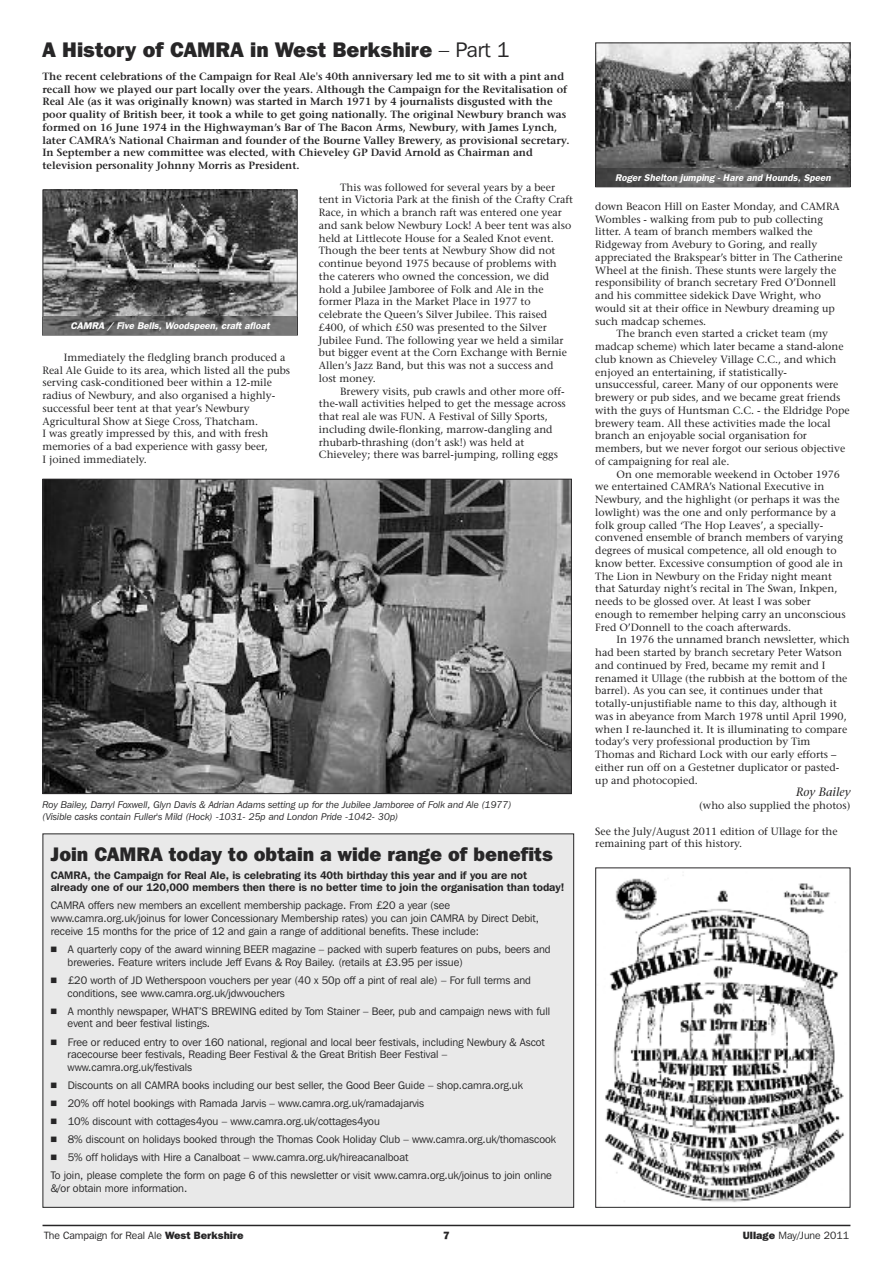
<style>
.page{position:relative;width:893px;height:1263px;background:#fff}
.page>*{position:absolute;margin:0;border:0;box-sizing:border-box;transform-origin:0 0}
.t1{font:800 21px "Franklin Gothic IT Cby BT";color:#272627}
.t2{font:800 19.5px "Franklin Gothic IT Cby BT";color:#272627}
.t3{font:italic 12px "Stone Serif";color:#272627}
.t4{font:10.8px/12.8px "Franklin Gothic IT Cby BT";color:#272627}
.t5{font:600 10.8px/12.8px "Franklin Gothic IT Cby BT";color:#272627}
.t6{font:10.5px/12.8px "Stone Serif";color:#272627}
.t7{font:600 10.5px/12.8px "Stone Serif";color:#272627}
.t8{font:10.5px "Franklin Gothic IT Cby BT";color:#272627}
.t9{font:800 10.5px "Franklin Gothic IT Cby BT";color:#272627}
.t10{font:italic 9.75px/11.2px "Franklin Gothic IT Cby BT";color:#272627}
.t11{font:italic 600 9.75px "Franklin Gothic";letter-spacing:.005em;color:#fff}
.s1{font-weight:400}
.s2{font-weight:800}
</style>
<div class="page">
<hr style="left:43px;top:1225px;width:807px;height:1px;background:#272627">
<img style="left:45px;top:192px;width:251px;height:125px">
<div style="left:43px;top:190px;width:255px;height:145px;border:1px solid #272627"></div>
<div style="left:43px;top:834px;width:531px;height:373px;background:#e9e9e9"></div>
<img style="left:605px;top:875px;width:239px;height:327px">
<div style="left:595px;top:867px;width:255px;height:341px;border:1px solid #272627"></div>
<img style="left:597px;top:45px;width:251px;height:123px">
<div style="left:595px;top:43px;width:255px;height:144px;border:1px solid #272627"></div>
<img style="left:45px;top:481px;width:525px;height:311px">
<div style="left:43px;top:479px;width:529px;height:315px;border:1px solid #272627"></div>
<svg style="left:595px;top:168px;width:255px;height:19px"></svg>
<img style="left:596px;top:168px;width:254px;height:18px">
<hr style="left:43px;top:335px;width:255px;height:1px;background:#939393">
<svg style="left:43px;top:317px;width:255px;height:18px"></svg>
<img style="left:43px;top:317px;width:254px;height:17px">
<h1 class="t1" style="left:43px;top:43px;width:468px">A History of CAMRA in West Berkshire <span class="s1">– Part 1</span></h1>
<p class="t7" style="left:43px;top:71px;width:528px">The recent celebrations of the Campaign for Real Ale's 40th anniversary led me to sit with a pint and recall how we played our part locally over the years. Although the Campaign for the Revitalisation of Real Ale (as it was originally known) was started in March 1971 by 4 journalists disgusted with the poor quality of British beer, it took a while to get going nationally. The original Newbury branch was formed on 16 June 1974 in the Highwayman’s Bar of The Bacon Arms, Newbury, with James Lynch, later CAMRA’s National Chairman and founder of the Bourne Valley Brewery, as provisional secretary.<br>In September a new committee was elected, with Chieveley GP David Arnold as Chairman and television personality Johnny Morris as President.</p>
<p class="t11" style="left:70px;top:319px;width:201px">CAMRA / Five Bells, Woodspeen, craft afloat</p>
<p class="t6" style="left:43px;top:352px;width:249px;text-indent:21px">Immediately the fledgling branch produced a Real Ale Guide to its area, which listed all the pubs serving cask-conditioned beer within a 12-mile radius of Newbury, and also organised a highly&shy;successful beer tent at that year’s Newbury Agricultural Show at Siege Cross, Thatcham.<br>I was greatly impressed by this, and with fresh memories of a bad experience with gassy beer,<br>I joined immediately.</p>
<p class="t6" style="left:319px;top:182px;width:256px;text-indent:21px">This was followed for several years by a beer tent in Victoria Park at the finish of the Crafty Craft Race, in which a branch raft was entered one year and sank below Newbury Lock! A beer tent was also held at Littlecote House for a Sealed Knot event.<br>Though the beer tents at Newbury Show did not continue beyond 1975 because of problems with the caterers who owned the concession, we did hold a Jubilee Jamboree of Folk and Ale in the former Plaza in the Market Place in 1977 to celebrate the Queen’s Silver Jubilee. This raised £400, of which £50 was presented to the Silver Jubilee Fund. The following year we held a similar but bigger event at the Corn Exchange with Bernie Allen’s Jazz Band, but this was not a success and lost money.</p>
<p class="t6" style="left:319px;top:386px;width:248px;text-indent:21px">Brewery visits, pub crawls and other more off&shy;the-wall activities helped to get the message across that real ale was FUN. A Festival of Silly Sports, including dwile-flonking, marrow-dangling and rhubarb-thrashing (don’t ask!) was held at Chieveley; there was barrel-jumping, rolling eggs</p>
<p class="t10" style="left:43px;top:800px;width:470px">Roy Bailey, Darryl Foxwell, Glyn Davis &amp; Adrian Adams setting up for the Jubilee Jamboree of Folk and Ale (1977) (Visible casks contain Fuller's Mild (Hock) -1031- 25p and London Pride -1042- 30p)</p>
<h2 class="t2" style="left:51px;top:847px;width:504px">Join CAMRA today to obtain a wide range of benefits</h2>
<p class="t5" style="left:51px;top:869px;width:515px">CAMRA, the Campaign for Real Ale, is celebrating its 40th birthday this year and if you are not already one of our 120,000 members then there is no better time to join the organisation than today!</p>
<p class="t4" style="left:51px;top:900px;width:490px">CAMRA offers new members an excellent membership package. From £20 a year (see www.camra.org.uk/joinus for lower Concessionary Membership rates) you can join CAMRA by Direct Debit, receive 15 months for the price of 12 and gain a range of additional benefits. These include:</p>
<p class="t4" style="left:68px;top:944px;width:484px">A quarterly copy of the award winning BEER magazine – packed with superb features on pubs, beers and breweries. Feature writers include Jeff Evans &amp; Roy Bailey. (retails at £3.95 per issue)</p>
<p class="t4" style="left:68px;top:975px;width:465px">£20 worth of JD Wetherspoon vouchers per year (40 x 50p off a pint of real ale) – For full terms and conditions, see www.camra.org.uk/jdwvouchers</p>
<p class="t4" style="left:68px;top:1005px;width:484px">A monthly newspaper, WHAT’S BREWING edited by Tom Stainer – Beer, pub and campaign news with full event and beer festival listings.</p>
<p class="t4" style="left:68px;top:1036px;width:479px">Free or reduced entry to over 160 national, regional and local beer festivals, including Newbury &amp; Ascot racecourse beer festivals, Reading Beer Festival &amp; the Great British Beer Festival – www.camra.org.uk/festivals</p>
<p class="t4" style="left:68px;top:1080px;width:457px">Discounts on all CAMRA books including our best seller, the Good Beer Guide – shop.camra.org.uk</p>
<p class="t4" style="left:68px;top:1098px;width:358px">20% off hotel bookings with Ramada Jarvis – www.camra.org.uk/ramadajarvis</p>
<p class="t4" style="left:68px;top:1116px;width:314px">10% discount with cottages4you – www.camra.org.uk/cottages4you</p>
<p class="t4" style="left:68px;top:1134px;width:490px">8% discount on holidays booked through the Thomas Cook Holiday Club – www.camra.org.uk/thomascook</p>
<p class="t4" style="left:68px;top:1152px;width:342px">5% off holidays with Hire a Canalboat – www.camra.org.uk/hireacanalboat</p>
<p class="t4" style="left:51px;top:1170px;width:503px">To join, please complete the form on page 6 of this newsletter or visit www.camra.org.uk/joinus to join online</p>
<p class="t4" style="left:51px;top:1183px;width:138px">&amp;/or obtain more information.</p>
<p class="t11" style="left:615px;top:172px;width:217px">Roger Shelton jumping - Hare and Hounds, Speen</p>
<p class="t6" style="left:595px;top:201px;width:249px">down Beacon Hill on Easter Monday, and CAMRA Wombles - walking from pub to pub collecting litter. A team of branch members walked the Ridgeway from Avebury to Goring, and really appreciated the Brakspear’s bitter in The Catherine Wheel at the finish. These stunts were largely the responsibility of branch secretary Fred O’Donnell and his committee sidekick Dave Wright, who would sit at their office in Newbury dreaming up such madcap schemes.</p>
<p class="t6" style="left:595px;top:328px;width:256px;text-indent:21px">The branch even started a cricket team (my madcap scheme) which later became a stand-alone club known as Chieveley Village C.C., and which enjoyed an entertaining, if statistically&shy;unsuccessful, career. Many of our opponents were brewery or pub sides, and we became great friends with the guys of Huntsman C.C. - the Eldridge Pope brewery team. All these activities made the local branch an enjoyable social organisation for members, but we never forgot our serious objective of campaigning for real ale.</p>
<p class="t6" style="left:595px;top:469px;width:252px;text-indent:21px">On one memorable weekend in October 1976 we entertained CAMRA’s National Executive in Newbury, and the highlight (or perhaps it was the lowlight) was the one and only performance by a folk group called ‘The Hop Leaves’, a specially&shy;convened ensemble of branch members of varying degrees of musical competence, all old enough to know better. Excessive consumption of good ale in The Lion in Newbury on the Friday night meant that Saturday night’s recital in The Swan, Inkpen, needs to be glossed over. At least I was sober enough to remember helping carry an unconscious Fred O’Donnell to the coach afterwards.</p>
<p class="t6" style="left:595px;top:634px;width:256px;text-indent:21px">In 1976 the unnamed branch newsletter, which had been started by branch secretary Peter Watson and continued by Fred, became my remit and I renamed it Ullage (the rubbish at the bottom of the barrel). As you can see, it continues under that totally-unjustifiable name to this day, although it was in abeyance from March 1978 until April 1990, when I re-launched it. It is illuminating to compare today’s very professional production by Tim Thomas and Richard Lock with our early efforts – either run off on a Gestetner duplicator or pasted&shy;up and photocopied.</p>
<p class="t3" style="left:796px;top:787px;width:56px">Roy Bailey</p>
<p class="t6" style="left:699px;top:800px;width:153px">(who also supplied the photos)</p>
<p class="t6" style="left:595px;top:826px;width:244px">See the July/August 2011 edition of Ullage for the remaining part of this history.</p>
<p class="t8" style="left:44px;top:1231px;width:201px">The Campaign for Real Ale <span class="s2">West Berkshire</span></p>
<p class="t9" style="left:443px;top:1231px;width:8px">7</p>
<p class="t8" style="left:743px;top:1231px;width:108px"><span class="s2">Ullage</span> May/June 2011</p>
</div>
